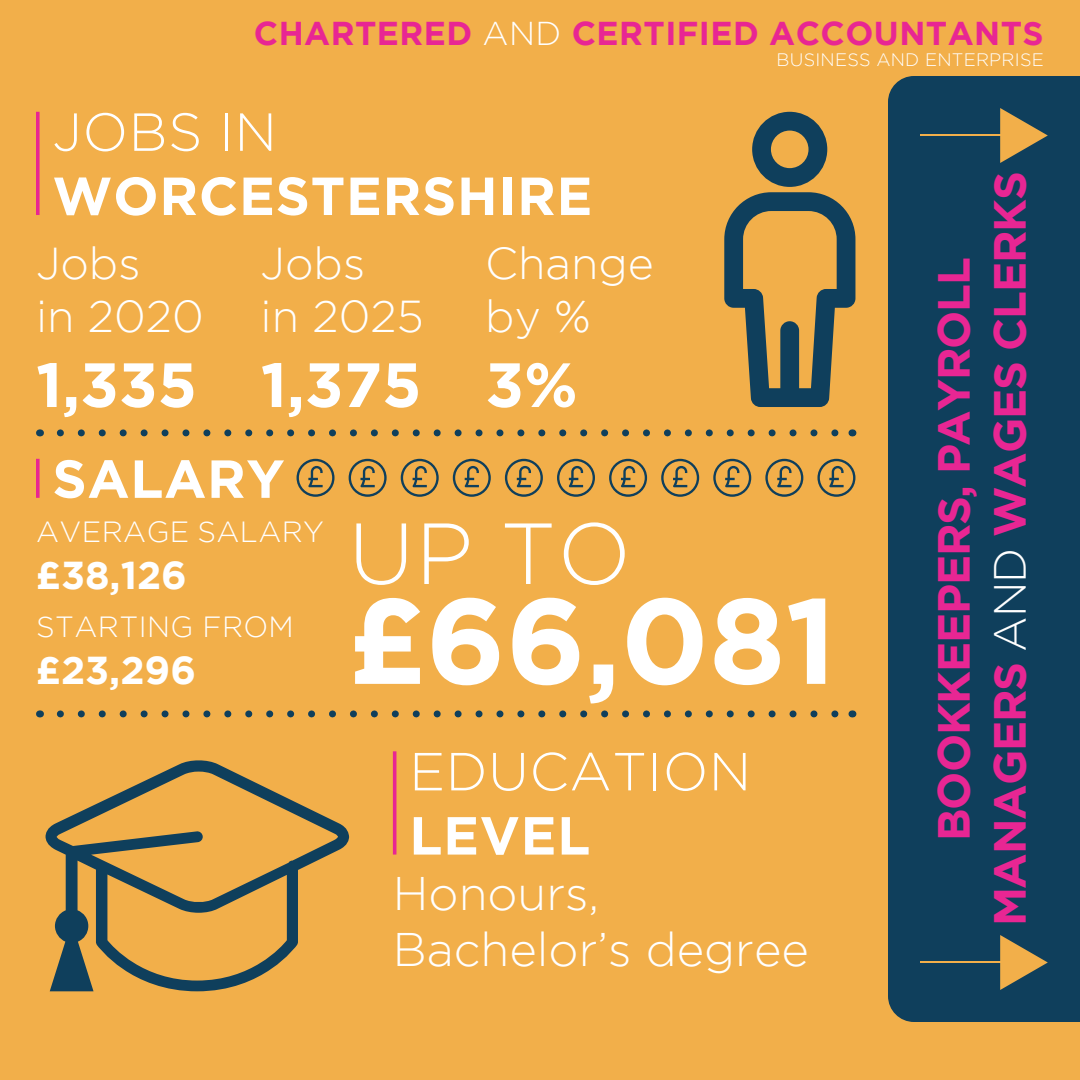
<style>
.page{position:relative;width:1080px;height:1080px;background:#f2af4a}
.page>*{position:absolute;margin:0;border:0;box-sizing:border-box;transform-origin:0 0}
.t1{font:700 121.1px "Gotham";color:#fff}
.t2{font:300 86.5px "Gotham";color:#fff}
.t3{font:700 62.4px "Gotham";color:#fff}
.t4{font:700 53.5px "Gotham";letter-spacing:.015em;color:#fff}
.t5{font:300 53.5px "Gotham";letter-spacing:.01em;color:#fff}
.t6{font:300 47px/56.4px "Gotham";color:#fff}
.t7{font:700 45px/56px "Gotham";letter-spacing:-.025em;color:#e82693;text-align:center}
.t8{font:300 44.6px/53.5px "Gotham";color:#fff}
.t9{font:700 38.8px "Gotham";color:#fff}
.t10{font:700 33px "Gotham";letter-spacing:.015em;color:#e82693}
.t11{font:300 29.1px "Gotham";letter-spacing:.015em;color:#fff}
.t12{font:300 18px "Gotham";letter-spacing:.015em;color:#fff}
.s1{font-weight:300;color:#fff}
</style>
<div class="page">
<div style="left:888px;top:76px;width:192px;height:946px;background:#0f3f5c"></div>
<hr style="left:920px;top:135px;width:88px;height:1px;background:#f2af4a">
<svg style="left:1000px;top:108px;width:48px;height:55px"></svg>
<hr style="left:920px;top:962px;width:88px;height:1px;background:#f2af4a">
<svg style="left:1000px;top:935px;width:48px;height:55px"></svg>
<svg style="left:36px;top:112px;width:4px;height:103px"></svg>
<svg style="left:724px;top:112px;width:131px;height:295px"></svg>
<div style="left:780px;top:321px;width:19px;height:86px;background:#0f3f5c;border-radius:9px"></div>
<svg style="left:297px;top:459px;width:38px;height:38px"></svg>
<svg style="left:349px;top:459px;width:38px;height:38px"></svg>
<svg style="left:401px;top:459px;width:38px;height:38px"></svg>
<svg style="left:661px;top:459px;width:38px;height:38px"></svg>
<svg style="left:453px;top:459px;width:38px;height:38px"></svg>
<svg style="left:713px;top:459px;width:38px;height:38px"></svg>
<svg style="left:505px;top:459px;width:38px;height:38px"></svg>
<svg style="left:765px;top:459px;width:38px;height:38px"></svg>
<svg style="left:557px;top:459px;width:38px;height:38px"></svg>
<svg style="left:817px;top:459px;width:38px;height:38px"></svg>
<svg style="left:609px;top:459px;width:38px;height:38px"></svg>
<svg style="left:36px;top:459px;width:4px;height:39px"></svg>
<hr style="left:393px;top:751px;width:3px;height:104px;background:#e82693">
<svg style="left:46px;top:760px;width:303px;height:231px"></svg>
<svg style="left:60px;top:429px;width:779px;height:7px"></svg>
<svg style="left:60px;top:710px;width:779px;height:7px"></svg>
<p class="t10" style="left:254px;top:14px;width:791px">CHARTERED <span class="s1">AND</span> CERTIFIED ACCOUNTANTS</p>
<p class="t12" style="left:777px;top:49px;width:269px">BUSINESS AND ENTERPRISE</p>
<p class="t5" style="left:52px;top:103px;width:226px">JOBS IN</p>
<p class="t4" style="left:52px;top:165px;width:541px">WORCESTERSHIRE</p>
<p class="t8" style="left:36px;top:236px;width:169px">Jobs<br>in 2020</p>
<h3 class="t3" style="left:36px;top:349px;width:163px">1,335</h3>
<p class="t8" style="left:261px;top:236px;width:165px">Jobs<br>in 2025</p>
<h3 class="t3" style="left:261px;top:349px;width:162px">1,375</h3>
<p class="t8" style="left:485px;top:236px;width:170px">Change by %</p>
<h3 class="t3" style="left:485px;top:349px;width:94px">3%</h3>
<p class="t4" style="left:52px;top:448px;width:234px">SALARY</p>
<p class="t11" style="left:36px;top:516px;width:289px">AVERAGE SALARY</p>
<p class="t9" style="left:36px;top:553px;width:152px">£38,126</p>
<p class="t11" style="left:36px;top:611px;width:259px">STARTING FROM</p>
<p class="t9" style="left:36px;top:648px;width:162px">£23,296</p>
<h2 class="t2" style="left:348px;top:506px;width:284px">UP TO</h2>
<h1 class="t1" style="left:348px;top:571px;width:490px">£66,081</h1>
<p class="t5" style="left:409px;top:742px;width:343px">EDUCATION</p>
<p class="t4" style="left:409px;top:805px;width:183px">LEVEL</p>
<p class="t6" style="left:393px;top:864px;width:418px">Honours,<br>Bachelor’s degree</p>
<p class="t7" style="left:925px;top:926px;width:756px;rotate:-90deg">BOOKKEEPERS, PAYROLL<br>MANAGERS <span class="s1">AND</span> WAGES CLERKS</p>
</div>
